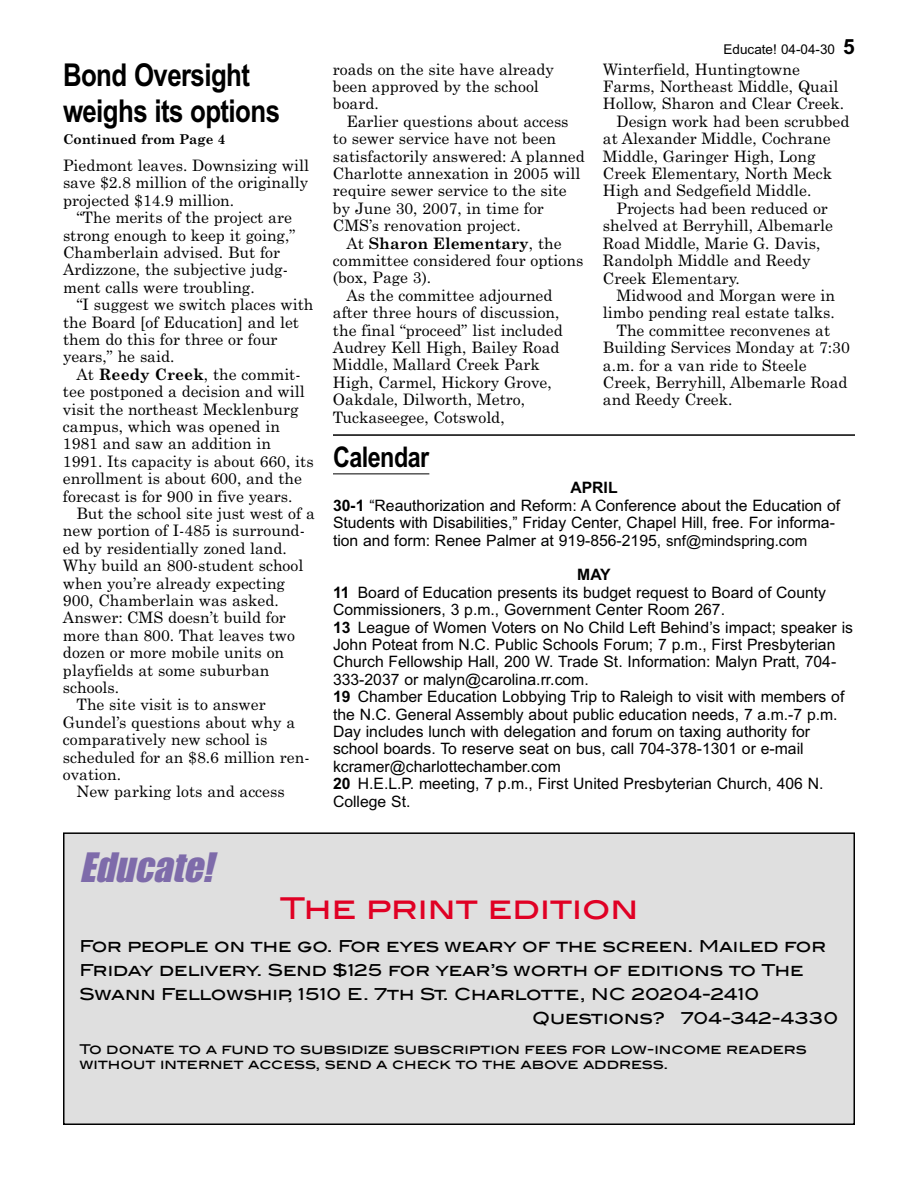
<style>
.page{position:relative;width:918px;height:1188px;background:#fff}
.page>*{position:absolute;margin:0;border:0;box-sizing:border-box;transform-origin:0 0}
.t1{font:italic 37.5px "Impact";color:#7e6baa}
.t2{font:700 31.5px/36px "Arial Narrow";letter-spacing:-.02em;color:#000}
.t3{font:500 30px "Blair Md ITCTT";color:#e00024}
.t4{font:700 28.5px "Arial Narrow";letter-spacing:-.02em;color:#000}
.t5{font:500 16.5px "Blair Md ITCTT";letter-spacing:-.005em;color:#000}
.t6{font:15.75px/17.4px "Century Schoolbook";color:#000}
.t7{font:15.75px/17.4px "Arial";color:#000}
.t8{font:700 15.75px "Century Schoolbook";color:#000}
.t9{font:500 13.5px/15px "Blair Md ITCTT";color:#000}
.t10{font:700 13.5px "Century Schoolbook";color:#000}
.t11{font:13.5px "Arial";color:#000}
.s1{font-weight:700}
.s2{font-weight:400}
.s3{font-weight:700;font-size:21px}
.s4{font-size:15px}
</style>
<div class="page">
<hr style="left:333px;top:474px;width:96px;height:1px;background:#000">
<div style="left:64px;top:833px;width:790px;height:291px;background:#dfdfdf"></div>
<div style="left:63px;top:832px;width:792px;height:293px;border:2px solid #000"></div>
<hr style="left:333px;top:434px;width:522px;height:2px;background:#000">
<h2 class="t2" style="left:63px;top:60px;width:219px">Bond Oversight weighs its options</h2>
<p class="t10" style="left:63px;top:134px;width:164px">Continued from Page 4</p>
<p class="t6" style="left:63px;top:158px;width:248px;text-align:justify">Piedmont leaves. Downsizing will save $2.8 million of the originally projected $14.9 million.</p>
<p class="t6" style="left:63px;top:210px;width:234px;text-indent:13px">“The merits of the project are strong enough to keep it going,”<br>Chamberlain advised. But for<br>Ardizzone, the subjective judg&shy;ment calls were troubling.</p>
<p class="t6" style="left:63px;top:297px;width:252px;text-indent:13px">“I suggest we switch places with the Board [of Education] and let them do this for three or four years,” he said.</p>
<p class="t6" style="left:63px;top:367px;width:252px;text-indent:14px">At <span class="s1">Reedy Creek</span>, the commit&shy;tee postponed a decision and will visit the northeast Mecklenburg campus, which was opened in<br>1981 and saw an addition in<br>1991. Its capacity is about 660, its enrollment is about 600, and the forecast is for 900 in five years.</p>
<p class="t6" style="left:76px;top:506px;width:240px">But the school site just west of a</p>
<p class="t6" style="left:63px;top:523px;width:243px">new portion of I-485 is surround-</p>
<p class="t6" style="left:63px;top:541px;width:226px">ed by residentially zoned land.</p>
<p class="t6" style="left:63px;top:558px;width:242px">Why build an 800-student school</p>
<p class="t6" style="left:63px;top:576px;width:224px">when you’re already expecting</p>
<p class="t6" style="left:63px;top:593px;width:217px">900, Chamberlain was asked.</p>
<p class="t6" style="left:63px;top:610px;width:224px">Answer: CMS doesn’t build for</p>
<p class="t6" style="left:63px;top:628px;width:234px">more than 800. That leaves two</p>
<p class="t6" style="left:63px;top:645px;width:223px">dozen or more mobile units on</p>
<p class="t6" style="left:63px;top:663px;width:208px">playfields at some suburban</p>
<p class="t6" style="left:63px;top:680px;width:58px">schools.</p>
<p class="t6" style="left:76px;top:697px;width:191px">The site visit is to answer</p>
<p class="t6" style="left:63px;top:715px;width:234px">Gundel’s questions about why a</p>
<p class="t6" style="left:63px;top:732px;width:206px">comparatively new school is</p>
<p class="t6" style="left:63px;top:750px;width:248px">scheduled for an $8.6 million ren-</p>
<p class="t6" style="left:63px;top:767px;width:60px">ovation.</p>
<p class="t6" style="left:76px;top:784px;width:210px">New parking lots and access</p>
<h1 class="t1" style="left:80px;top:855px;width:134px">Educate!</h1>
<p class="t6" style="left:333px;top:62px;width:222px">roads on the site have already been approved by the school board.</p>
<p class="t6" style="left:333px;top:114px;width:253px;text-indent:13px">Earlier questions about access to sewer service have not been satisfactorily answered: A planned<br>Charlotte annexation in 2005 will require sewer service to the site by June 30, 2007, in time for<br>CMS’s renovation project.</p>
<p class="t8" style="left:346px;top:237px;width:217px"><span class="s2">At</span> Sharon Elementary<span class="s2">, the</span></p>
<p class="t6" style="left:333px;top:253px;width:252px">committee considered four options</p>
<p class="t6" style="left:333px;top:271px;width:100px">(box, Page 3).</p>
<p class="t6" style="left:346px;top:288px;width:208px">As the committee adjourned</p>
<p class="t6" style="left:333px;top:305px;width:228px">after three hours of discussion,</p>
<p class="t6" style="left:333px;top:323px;width:231px">the final “proceed” list included</p>
<p class="t6" style="left:333px;top:340px;width:228px">Audrey Kell High, Bailey Road</p>
<p class="t6" style="left:333px;top:358px;width:208px">Middle, Mallard Creek Park</p>
<p class="t6" style="left:333px;top:375px;width:220px">High, Carmel, Hickory Grove,</p>
<p class="t6" style="left:333px;top:392px;width:194px">Oakdale, Dilworth, Metro,</p>
<p class="t6" style="left:333px;top:410px;width:173px">Tuckaseegee, Cotswold,</p>
<p class="t11" style="left:724px;top:45px;width:133px">Educate! 04-04-30 <span class="s3">5</span></p>
<p class="t6" style="left:603px;top:62px;width:199px">Winterfield, Huntingtowne</p>
<p class="t6" style="left:603px;top:79px;width:237px">Farms, Northeast Middle, Quail</p>
<p class="t6" style="left:603px;top:97px;width:243px">Hollow, Sharon and Clear Creek.</p>
<p class="t6" style="left:616px;top:114px;width:235px">Design work had been scrubbed</p>
<p class="t6" style="left:603px;top:131px;width:229px">at Alexander Middle, Cochrane</p>
<p class="t6" style="left:603px;top:149px;width:214px">Middle, Garinger High, Long</p>
<p class="t6" style="left:603px;top:166px;width:231px">Creek Elementary, North Meck</p>
<p class="t6" style="left:603px;top:184px;width:210px">High and Sedgefield Middle.</p>
<p class="t6" style="left:616px;top:201px;width:213px">Projects had been reduced or</p>
<p class="t6" style="left:603px;top:218px;width:232px">shelved at Berryhill, Albemarle</p>
<p class="t6" style="left:603px;top:236px;width:219px">Road Middle, Marie G. Davis,</p>
<p class="t6" style="left:603px;top:253px;width:209px">Randolph Middle and Reedy</p>
<p class="t6" style="left:603px;top:271px;width:138px">Creek Elementary.</p>
<p class="t6" style="left:616px;top:288px;width:220px">Midwood and Morgan were in</p>
<p class="t6" style="left:603px;top:305px;width:233px">limbo pending real estate talks.</p>
<p class="t6" style="left:616px;top:323px;width:215px">The committee reconvenes at</p>
<p class="t6" style="left:603px;top:340px;width:248px">Building Services Monday at 7:30</p>
<p class="t6" style="left:603px;top:358px;width:205px">a.m. for a van ride to Steele</p>
<p class="t6" style="left:603px;top:375px;width:246px">Creek, Berryhill, Albemarle Road</p>
<p class="t6" style="left:603px;top:392px;width:131px">and Reedy Creek.</p>
<h3 class="t4" style="left:333px;top:447px;width:98px">Calendar</h3>
<p class="t7" style="left:333px;top:481px;width:509px;text-indent:237px"><span class="s1">APRIL<br>30-1</span> “Reauthorization and Reform: A Conference about the Education of Students with Disabilities,” Friday Center, Chapel Hill, free. For informa&shy;tion and form: Renee Palmer at 919-856-2195, <span class="s4">snf@mindspring.com</span></p>
<p class="t7" style="left:333px;top:568px;width:522px;text-indent:244px"><span class="s1">MAY<br>11</span> Board of Education presents its budget request to Board of County Commissioners, 3 p.m., Government Center Room 267.<br><span class="s1">13</span> League of Women Voters on No Child Left Behind’s impact; speaker is John Poteat from N.C. Public Schools Forum; 7 p.m., First Presbyterian Church Fellowship Hall, 200 W. Trade St. Information: Malyn Pratt, 704- 333-2037 or malyn@carolina.rr.com.<br><span class="s1">19</span> Chamber Education Lobbying Trip to Raleigh to visit with members of the N.C. General Assembly about public education needs, 7 a.m.-7 p.m.<br>Day includes lunch with delegation and forum on taxing authority for school boards. To reserve seat on bus, call 704-378-1301 or e-mail kcramer@charlottechamber.com<br><span class="s1">20</span> H.E.L.P. meeting, 7 p.m., First United Presbyterian Church, 406 N.<br>College St.</p>
<h3 class="t3" style="left:280px;top:892px;width:360px">The print edition</h3>
<p class="t5" style="left:80px;top:937px;width:748px">For people on the go. For eyes weary of the screen. Mailed for</p>
<p class="t5" style="left:80px;top:961px;width:725px">Friday delivery. Send $125 for year’s worth of editions to The</p>
<p class="t5" style="left:80px;top:985px;width:681px">Swann Fellowship, 1510 E. 7th St. Charlotte, NC 20204-2410</p>
<p class="t5" style="left:532px;top:1009px;width:308px">Questions? 704-342-4330</p>
<p class="t9" style="left:80px;top:1042px;width:729px">To donate to a fund to subsidize subscription fees for low-income readers without internet access, send a check to the above address.</p>
</div>
